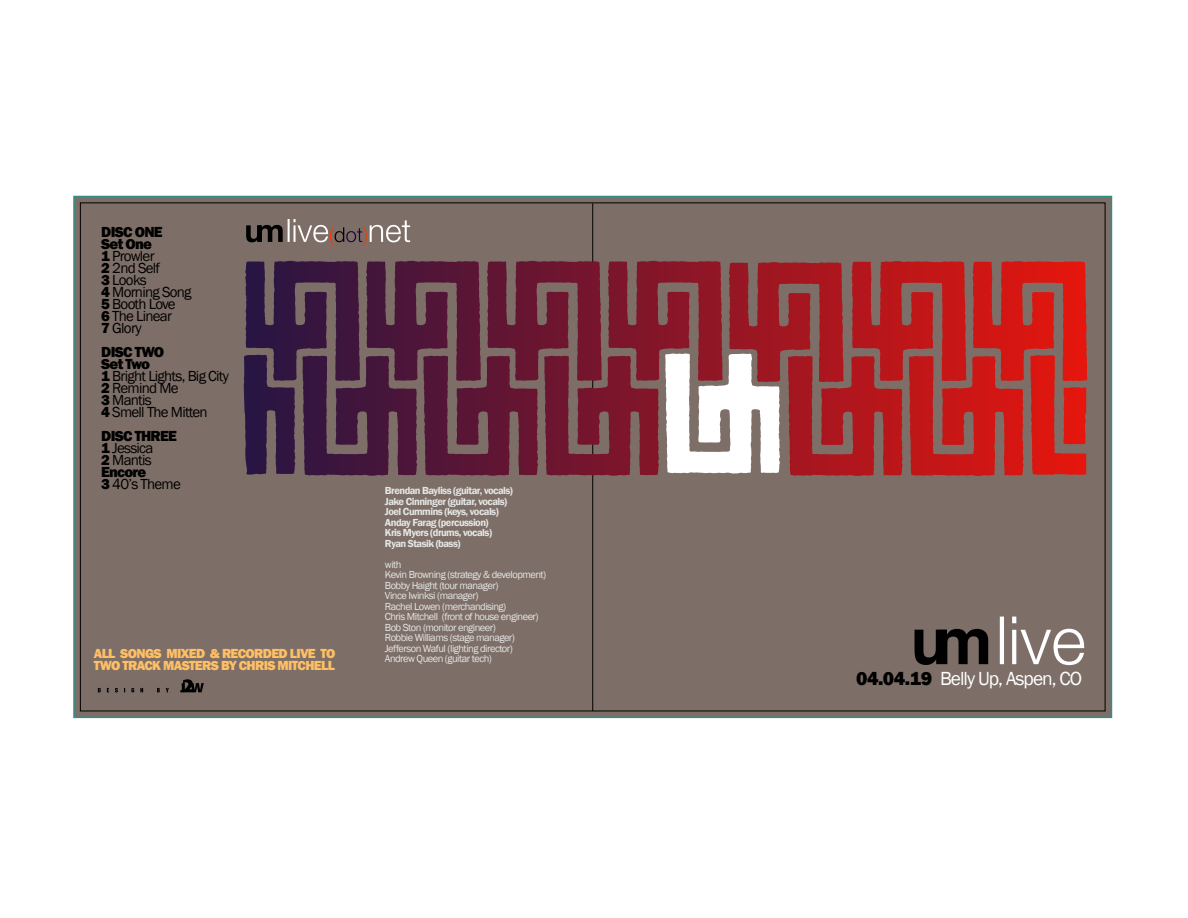
<style>
.page{position:relative;width:1188px;height:918px;background:#fff}
.page>*{position:absolute;margin:0;border:0;box-sizing:border-box;transform-origin:0 0}
.t1{font:19.5px "Franklin Gothic";letter-spacing:-.05em;color:#fff}
.t2{font:15px/12px "Franklin Gothic";letter-spacing:-.05em;color:#000}
.t3{font:800 13.5px "Franklin Gothic";letter-spacing:-.05em;color:#febf65}
.t4{font:10.5px/10.5px "Franklin Gothic";letter-spacing:-.05em;color:#e6e6e6}
.t5{font:600 10.5px/10.5px "Franklin Gothic";letter-spacing:-.05em;color:#e6e6e6}
.s1{font-weight:800}
.s2{font-weight:800;color:#000}
</style>
<div class="page">
<svg style="left:73px;top:195px;width:1040px;height:524px;background:#76827a"></svg>
<svg style="left:80px;top:202px;width:1025px;height:509px;background:#7d615d"></svg>
<svg style="left:592px;top:203px;width:1px;height:508px"></svg>
<svg style="left:246px;top:225px;width:37px;height:17px"></svg>
<hr style="left:288px;top:219px;width:2px;height:23px;background:#fff">
<svg style="left:294px;top:219px;width:116px;height:27px;background:#8d7e78"></svg>
<svg style="left:915px;top:629px;width:73px;height:36px;background:#332d2a"></svg>
<hr style="left:1000px;top:617px;width:4px;height:47px;background:#fff">
<svg style="left:1012px;top:630px;width:4px;height:34px"></svg>
<svg style="left:1012px;top:617px;width:4px;height:6px"></svg>
<svg style="left:1021px;top:629px;width:63px;height:36px"></svg>
<svg style="left:98px;top:688px;width:3px;height:4px"></svg>
<svg style="left:115px;top:688px;width:3px;height:4px"></svg>
<svg style="left:131px;top:688px;width:3px;height:4px"></svg>
<svg style="left:140px;top:688px;width:3px;height:4px"></svg>
<svg style="left:157px;top:688px;width:3px;height:4px"></svg>
<svg style="left:166px;top:688px;width:3px;height:4px"></svg>
<svg style="left:180px;top:679px;width:24px;height:13px"></svg>
<svg style="left:244px;top:354px;width:842px;height:121px;background:#8d434d"></svg>
<h2 class="t2" style="left:101px;top:226px;width:92px"><span class="s1">DISC ONE<br>Set One<br>1</span> Prowler<br><span class="s1">2</span> 2nd Self<br><span class="s1">3</span> Looks<br><span class="s1">4</span> Morning Song<br><span class="s1">5</span> Booth Love<br><span class="s1">6</span> The Linear<br><span class="s1">7</span> Glory</h2>
<h2 class="t2" style="left:101px;top:346px;width:129px"><span class="s1">DISC TWO<br>Set Two<br>1</span> Bright Lights, Big City<br><span class="s1">2</span> Remind Me<br><span class="s1">3</span> Mantis<br><span class="s1">4</span> Smell The Mitten</h2>
<h2 class="t2" style="left:101px;top:430px;width:81px"><span class="s1">DISC THREE<br>1</span> Jessica<br><span class="s1">2</span> Mantis<br><span class="s1">Encore<br>3</span> 40’s Theme</h2>
<p class="t3" style="left:94px;top:645px;width:243px">ALL SONGS MIXED &amp; RECORDED LIVE TO</p>
<p class="t3" style="left:94px;top:657px;width:243px">TWO TRACK MASTERS BY CHRIS MITCHELL</p>
<p class="t5" style="left:385px;top:486px;width:130px">Brendan Bayliss (guitar, vocals)<br>Jake Cinninger (guitar, vocals)<br>Joel Cummins (keys, vocals)<br>Anday Farag (percussion)<br>Kris Myers (drums, vocals)<br>Ryan Stasik (bass)</p>
<p class="t4" style="left:385px;top:559px;width:163px">with<br>Kevin Browning (strategy &amp; development)<br>Bobby Haight (tour manager)<br>Vince Iwinksi (manager)<br>Rachel Lowen (merchandising)<br>Chris Mitchell (front of house engineer)<br>Bob Ston (monitor engineer)<br>Robbie Williams (stage manager)<br>Jefferson Waful (lighting director)</p>
<p class="t4" style="left:385px;top:654px;width:109px">Andrew Queen (guitar tech)</p>
<h1 class="t1" style="left:856px;top:667px;width:228px"><span class="s2">04.04.19</span> Belly Up, Aspen, CO</h1>
</div>
